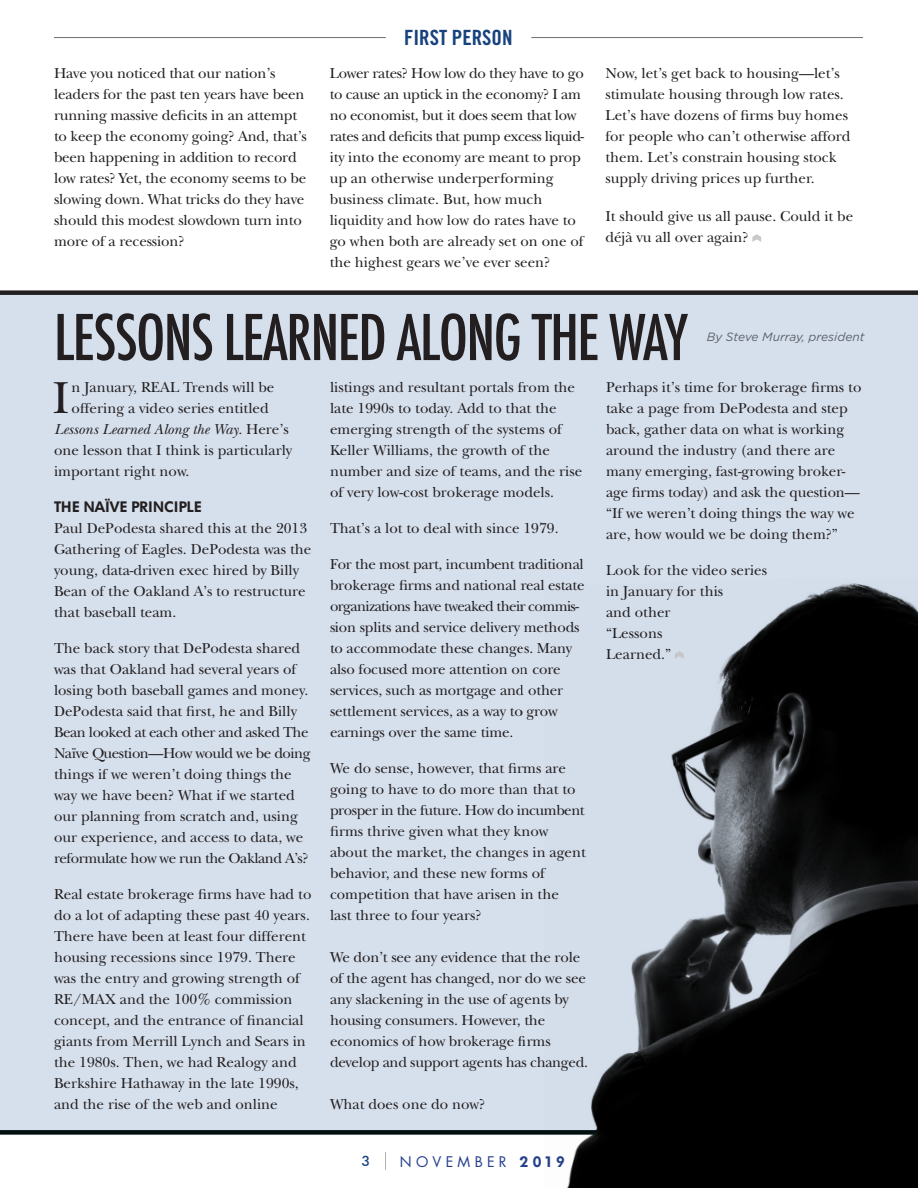
<style>
.page{position:relative;width:918px;height:1188px;background:#fff}
.page>*{position:absolute;margin:0;border:0;box-sizing:border-box;transform-origin:0 0}
.t1{font:500 condensed 61.2px "Futura";letter-spacing:-.025em;color:#231f20}
.t2{font:46.8px "New Baskerville";color:#231f20}
.t3{font:21px "Trade Gothic LT Std Bd Cn 20";color:#17427d}
.t4{font:15px/21px "New Baskerville";color:#231f20}
.t5{font:italic 15px "New Baskerville";color:#231f20}
.t6{font:600 15px "Futura BQ";letter-spacing:.01em;color:#231f20}
.t7{font:14.25px "Futura Std";letter-spacing:.3em;color:#253f8e}
.t8{font:500 14.25px "Futura BT";color:#17427d}
.t9{font:italic 12px "Gotham";color:#6d6f72}
.s1{font-style:normal}
.s2{font-family:"Futura BQ";font-weight:600;font-size:15px}
</style>
<div class="page">
<div style="left:0;top:293px;width:918px;height:842px;background:#d6e0ed"></div>
<hr style="left:54px;top:37px;width:332px;height:1px;background:#6d6f72">
<hr style="left:531px;top:37px;width:332px;height:1px;background:#6d6f72">
<svg style="left:385px;top:1152px;width:1px;height:18px"></svg>
<svg style="left:752px;top:234px;width:9px;height:8px"></svg>
<img style="left:566px;top:583px;width:352px;height:605px">
<div style="left:0;top:290px;width:918px;height:5px;background:#231f20"></div>
<svg style="left:0;top:1130px;width:598px;height:5px;background:#142324"></svg>
<p class="t3" style="left:404px;top:25px;width:110px">FIRST PERSON</p>
<p class="t4" style="left:54px;top:63px;width:255px">Have you noticed that our nation’s leaders for the past ten years have been running massive deficits in an attempt to keep the economy going? And, that’s been happening in addition to record low rates? Yet, the economy seems to be slowing down. What tricks do they have should this modest slowdown turn into more of a recession?</p>
<p class="t4" style="left:330px;top:63px;width:256px">Lower rates? How low do they have to go to cause an uptick in the economy? I am no economist, but it does seem that low rates and deficits that pump excess liquid&shy;ity into the economy are meant to prop up an otherwise underperforming business climate. But, how much liquidity and how low do rates have to go when both are already set on one of the highest gears we’ve ever seen?</p>
<p class="t4" style="left:605px;top:63px;width:247px">Now, let’s get back to housing—let’s stimulate housing through low rates.<br>Let’s have dozens of firms buy homes for people who can’t otherwise afford them. Let’s constrain housing stock supply driving prices up further.</p>
<p class="t4" style="left:605px;top:206px;width:249px">It should give us all pause. Could it be déjà vu all over again?</p>
<p class="t1" style="left:54px;top:298px;width:635px">LESSONS LEARNED ALONG THE WAY</p>
<p class="t9" style="left:707px;top:330px;width:159px">By Steve Murray, president</p>
<p class="t2" style="left:52px;top:370px;width:18px">I</p>
<p class="t4" style="left:72px;top:377px;width:204px">n January, REAL Trends will be</p>
<p class="t4" style="left:72px;top:398px;width:199px">offering a video series entitled</p>
<p class="t5" style="left:54px;top:420px;width:236px">Lessons Learned Along the Way. <span class="s1">Here’s</span></p>
<p class="t4" style="left:54px;top:440px;width:240px">one lesson that I think is particularly</p>
<p class="t4" style="left:54px;top:461px;width:137px">important right now.</p>
<p class="t6" style="left:54px;top:498px;width:149px">THE NAÏVE PRINCIPLE</p>
<p class="t4" style="left:54px;top:518px;width:259px">Paul DePodesta shared this at the 2013<br>Gathering of Eagles. DePodesta was the young, data-driven exec hired by Billy Bean of the Oakland A’s to restructure that baseball team.</p>
<p class="t4" style="left:54px;top:638px;width:258px">The back story that DePodesta shared was that Oakland had several years of losing both baseball games and money.<br>DePodesta said that first, he and Billy Bean looked at each other and asked The Naïve Question—How would we be doing things if we weren’t doing things the way we have been? What if we started our planning from scratch and, using our experience, and access to data, we reformulate how we run the Oakland A’s?</p>
<p class="t4" style="left:54px;top:884px;width:259px">Real estate brokerage firms have had to do a lot of adapting these past 40 years.<br>There have been at least four different housing recessions since 1979. There was the entry and growing strength of RE/MAX and the 100% commission concept, and the entrance of financial giants from Merrill Lynch and Sears in the 1980s. Then, we had Realogy and Berkshire Hathaway in the late 1990s, and the rise of the web and online</p>
<p class="t4" style="left:330px;top:377px;width:254px">listings and resultant portals from the late 1990s to today. Add to that the emerging strength of the systems of Keller Williams, the growth of the number and size of teams, and the rise of very low-cost brokerage models.</p>
<p class="t4" style="left:330px;top:518px;width:230px">That’s a lot to deal with since 1979.</p>
<p class="t4" style="left:330px;top:554px;width:256px">For the most part, incumbent traditional brokerage firms and national real estate organizations have tweaked their commis&shy;sion splits and service delivery methods to accommodate these changes. Many also focused more attention on core services, such as mortgage and other settlement services, as a way to grow earnings over the same time.</p>
<p class="t4" style="left:330px;top:758px;width:257px">We do sense, however, that firms are going to have to do more than that to prosper in the future. How do incumbent firms thrive given what they know about the market, the changes in agent behavior, and these new forms of competition that have arisen in the<br>last three to four years?</p>
<p class="t4" style="left:330px;top:947px;width:259px">We don’t see any evidence that the role of the agent has changed, nor do we see any slackening in the use of agents by housing consumers. However, the economics of how brokerage firms develop and support agents has changed.</p>
<p class="t4" style="left:330px;top:1094px;width:157px">What does one do now?</p>
<p class="t8" style="left:362px;top:1153px;width:10px">3</p>
<p class="t7" style="left:400px;top:1152px;width:167px">NOVEMBER <span class="s2">2019</span></p>
<p class="t4" style="left:606px;top:377px;width:257px">Perhaps it’s time for brokerage firms to take a page from DePodesta and step back, gather data on what is working around the industry (and there are many emerging, fast-growing broker&shy;age firms today) and ask the question— “If we weren’t doing things the way we are, how would we be doing them?”</p>
<p class="t4" style="left:606px;top:560px;width:163px">Look for the video series in January for this<br>and other<br>“Lessons<br>Learned.”</p>
</div>
